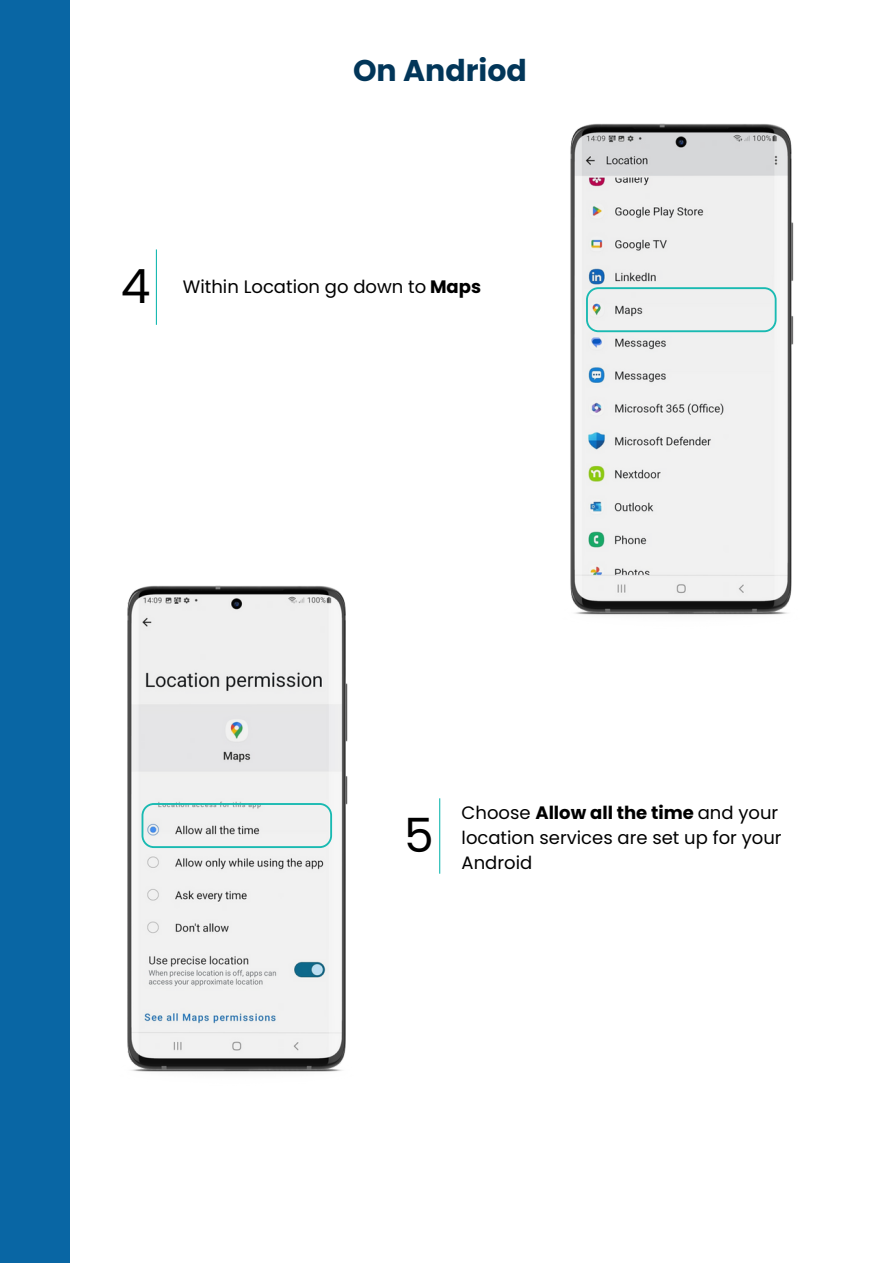
<style>
.page{position:relative;width:893px;height:1264px;background:#fff}
.page>*{position:absolute;margin:0;border:0;box-sizing:border-box;transform-origin:0 0}
.t1{font:47.25px "Poppins";color:#000}
.t2{font:700 30px "Poppins";color:#023659}
.t3{font:18px/24.8px "Poppins";color:#000}
.s1{font-weight:700}
</style>
<div class="page">
<div style="left:0;top:0;width:70px;height:1262px;background:#0966a4"></div>
<img style="left:570px;top:123px;width:224px;height:492px">
<hr style="left:156px;top:249px;width:1px;height:76px;background:#19bab2">
<img style="left:127px;top:585px;width:221px;height:487px">
<hr style="left:439px;top:798px;width:1px;height:75px;background:#19bab2">
<svg style="left:586px;top:287px;width:190px;height:45px"></svg>
<svg style="left:141px;top:803px;width:191px;height:45px"></svg>
<h2 class="t2" style="left:353px;top:49px;width:175px">On Andriod</h2>
<h1 class="t1" style="left:121px;top:253px;width:31px">4</h1>
<p class="t3" style="left:183px;top:274px;width:299px">Within Location go down to <span class="s1">Maps</span></p>
<h1 class="t1" style="left:404px;top:802px;width:31px">5</h1>
<p class="t3" style="left:461px;top:800px;width:321px">Choose <span class="s1">Allow all the time</span> and your location services are set up for your<br>Android</p>
</div>
